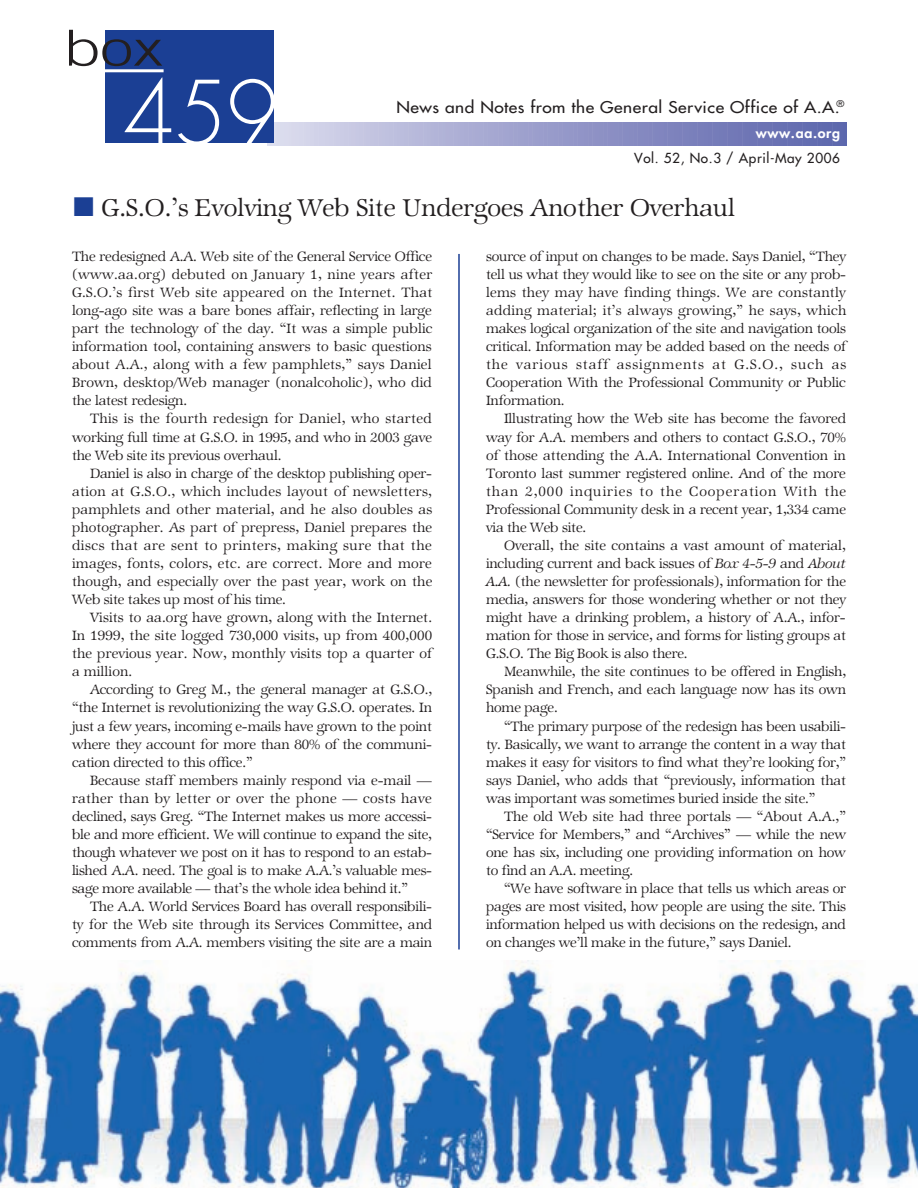
<style>
.page{position:relative;width:918px;height:1188px;background:#fff}
.page>*{position:absolute;margin:0;border:0;box-sizing:border-box;transform-origin:0 0}
.t1{font:300 27px "Zapf Internatl IT Cby BT";color:#231f20}
.t2{font:15.75px "Futura";letter-spacing:.03em;color:#231f20;scale:1.1 1}
.t3{font:300 15px/18px "Zapf Internatl IT Cby BT";letter-spacing:-.01em;color:#231f20;text-align:justify}
.t4{font:13.5px "Futura";letter-spacing:.045em;color:#231f20}
.t5{font:800 13.5px "Futura";letter-spacing:.045em;color:#fff;scale:1.05 1}
.s1{color:#1b3f94}
.s2{font-style:italic}
</style>
<div class="page">
<div style="left:105px;top:30px;width:168px;height:112px;background:#1b3f94"></div>
<svg style="left:125px;top:77px;width:46px;height:66px"></svg>
<svg style="left:178px;top:80px;width:41px;height:63px"></svg>
<svg style="left:230px;top:79px;width:616px;height:66px"></svg>
<svg style="left:69px;top:30px;width:93px;height:36px"></svg>
<hr style="left:102px;top:69px;width:62px;height:3px;background:#fff">
<img style="left:0;top:960px;width:918px;height:228px">
<hr style="left:458px;top:254px;width:2px;height:695px;background:#1b3f94">
<p class="t2" style="left:396px;top:99px;width:409px">News and Notes from the General Service Office of A.A.<sup>®</sup></p>
<p class="t5" style="left:756px;top:126px;width:82px">www.aa.org</p>
<p class="t4" style="left:634px;top:151px;width:207px">Vol. 52, No.3 / April-May 2006</p>
<h1 class="t1" style="left:74px;top:192px;width:663px"><span class="s1">■</span> G.S.O.’s Evolving Web Site Undergoes Another Overhaul</h1>
<p class="t3" style="left:72px;top:248px;width:362px">The redesigned A.A. Web site of the General Service Office (www.aa.org) debuted on January 1, nine years after G.S.O.’s first Web site appeared on the Internet. That long-ago site was a bare bones affair, reflecting in large part the technology of the day. “It was a simple public information tool, containing answers to basic questions about A.A., along with a few pamphlets,” says Daniel Brown, desktop/Web manager (nonalcoholic), who did the latest redesign.</p>
<p class="t3" style="left:72px;top:410px;width:362px;text-indent:18px">This is the fourth redesign for Daniel, who started working full time at G.S.O. in 1995, and who in 2003 gave the Web site its previous overhaul.</p>
<p class="t3" style="left:72px;top:464px;width:362px;text-indent:18px">Daniel is also in charge of the desktop publishing oper&shy;ation at G.S.O., which includes layout of newsletters, pamphlets and other material, and he also doubles as photographer. As part of prepress, Daniel prepares the discs that are sent to printers, making sure that the images, fonts, colors, etc. are correct. More and more though, and especially over the past year, work on the Web site takes up most of his time.</p>
<p class="t3" style="left:72px;top:609px;width:362px;text-indent:18px">Visits to aa.org have grown, along with the Internet.<br>In 1999, the site logged 730,000 visits, up from 400,000 the previous year. Now, monthly visits top a quarter of a million.</p>
<p class="t3" style="left:72px;top:681px;width:362px;text-indent:18px">According to Greg M., the general manager at G.S.O., “the Internet is revolutionizing the way G.S.O. operates. In just a few years, incoming e-mails have grown to the point where they account for more than 80% of the communi&shy;cation directed to this office.”</p>
<p class="t3" style="left:72px;top:771px;width:362px;text-indent:18px">Because staff members mainly respond via e-mail — rather than by letter or over the phone — costs have declined, says Greg. “The Internet makes us more accessi&shy;ble and more efficient. We will continue to expand the site, though whatever we post on it has to respond to an estab&shy;lished A.A. need. The goal is to make A.A.’s valuable mes&shy;sage more available — that’s the whole idea behind it.”</p>
<p class="t3" style="left:72px;top:898px;width:362px;text-indent:18px">The A.A. World Services Board has overall responsibili&shy;ty for the Web site through its Services Committee, and comments from A.A. members visiting the site are a main</p>
<p class="t3" style="left:486px;top:248px;width:362px">source of input on changes to be made. Says Daniel, “They tell us what they would like to see on the site or any prob&shy;lems they may have finding things. We are constantly adding material; it’s always growing,” he says, which makes logical organization of the site and navigation tools critical. Information may be added based on the needs of the various staff assignments at G.S.O., such as Cooperation With the Professional Community or Public Information.</p>
<p class="t3" style="left:486px;top:410px;width:362px;text-indent:18px">Illustrating how the Web site has become the favored way for A.A. members and others to contact G.S.O., 70% of those attending the A.A. International Convention in Toronto last summer registered online. And of the more than 2,000 inquiries to the Cooperation With the Professional Community desk in a recent year, 1,334 came via the Web site.</p>
<p class="t3" style="left:486px;top:537px;width:362px;text-indent:18px">Overall, the site contains a vast amount of material, including current and back issues of <span class="s2">Box 4-5-9</span> and <span class="s2">About A.A.</span> (the newsletter for professionals), information for the media, answers for those wondering whether or not they might have a drinking problem, a history of A.A., infor&shy;mation for those in service, and forms for listing groups at G.S.O. The Big Book is also there.</p>
<p class="t3" style="left:486px;top:663px;width:362px;text-indent:18px">Meanwhile, the site continues to be offered in English, Spanish and French, and each language now has its own home page.</p>
<p class="t3" style="left:486px;top:717px;width:362px;text-indent:18px">“The primary purpose of the redesign has been usabili&shy;ty. Basically, we want to arrange the content in a way that makes it easy for visitors to find what they’re looking for,” says Daniel, who adds that “previously, information that was important was sometimes buried inside the site.”</p>
<p class="t3" style="left:486px;top:807px;width:362px;text-indent:18px">The old Web site had three portals — “About A.A.,” “Service for Members,” and “Archives” — while the new one has six, including one providing information on how to find an A.A. meeting.</p>
<p class="t3" style="left:486px;top:880px;width:362px;text-indent:18px">“We have software in place that tells us which areas or pages are most visited, how people are using the site. This information helped us with decisions on the redesign, and on changes we’ll make in the future,” says Daniel.</p>
</div>
